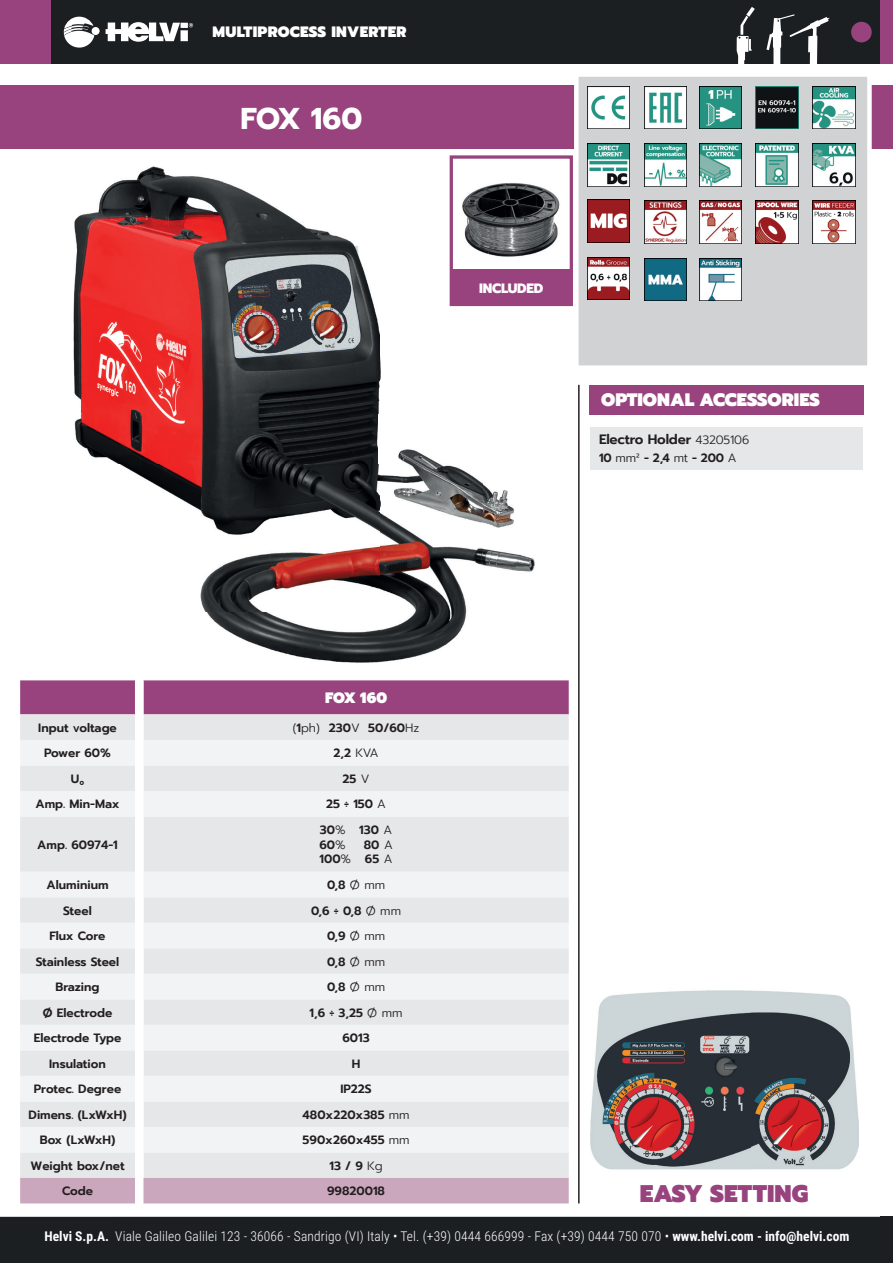
<style>
.page{position:relative;width:893px;height:1263px;background:#fff}
.page>*{position:absolute;margin:0;border:0;box-sizing:border-box;transform-origin:0 0}
.t1{font:700 30px "Prompt";letter-spacing:-.01em;color:#fff}
.t2{font:900 24px "Prompt";color:#98437e}
.t3{font:900 18px "Prompt";color:#fff}
.t4{font:900 15px "Prompt";letter-spacing:.02em;color:#fff}
.t5{font:300 13.5px "Roboto Condensed";letter-spacing:.01em;color:#fff}
.t6{font:600 13.5px "Prompt";letter-spacing:-.015em;color:#231f20}
.t7{font:800 13.5px "Prompt";letter-spacing:-.015em;color:#fff}
.t8{font:600 12px/14.4px "Prompt";color:#231f20}
.t9{font:600 12px "Prompt";letter-spacing:-.03em;color:#231f20}
.s1{font-weight:300;font-size:12px}
.s2{font-weight:300}
.s3{font-weight:700}
.s4{font-family:"Roboto"}
</style>
<div class="page">
<div style="left:0;top:1217px;width:893px;height:46px;background:#1b1f22"></div>
<div style="left:47px;top:0;width:846px;height:64px;background:#1b1f22"></div>
<div style="left:851px;top:22px;width:21px;height:20px;background:#98437e;border-radius:50%"></div>
<div style="left:0;top:0;width:51px;height:64px;background:#98437e"></div>
<div style="left:880px;top:0;width:13px;height:64px;background:#98437e"></div>
<svg style="left:64px;top:16px;width:36px;height:32px"></svg>
<svg style="left:106px;top:22px;width:87px;height:20px"></svg>
<hr style="left:578px;top:385px;width:2px;height:818px;background:#231f20">
<div style="left:0;top:85px;width:893px;height:64px;background:#98437e"></div>
<div style="left:574px;top:72px;width:298px;height:298px;background:#d1d2d4;border:4px solid #fff"></div>
<svg style="left:737px;top:7px;width:18px;height:57px"></svg>
<svg style="left:766px;top:14px;width:64px;height:59px"></svg>
<svg style="left:20px;top:680px;width:549px;height:523px"></svg>
<img style="left:73px;top:167px;width:409px;height:495px">
<img style="left:482px;top:306px;width:52px;height:266px">
<img style="left:591px;top:990px;width:268px;height:180px">
<svg style="left:450px;top:155px;width:123px;height:151px"></svg>
<img style="left:456px;top:177px;width:110px;height:80px">
<div style="left:450px;top:270px;width:122px;height:36px;background:#98437e"></div>
<img style="left:587px;top:86px;width:43px;height:43px">
<img style="left:587px;top:144px;width:43px;height:42px">
<img style="left:755px;top:144px;width:43px;height:42px">
<img style="left:699px;top:258px;width:42px;height:43px">
<img style="left:644px;top:86px;width:43px;height:43px">
<img style="left:699px;top:86px;width:42px;height:43px">
<img style="left:755px;top:86px;width:43px;height:43px">
<img style="left:587px;top:200px;width:43px;height:42px">
<img style="left:644px;top:258px;width:43px;height:43px">
<img style="left:813px;top:86px;width:42px;height:43px">
<img style="left:644px;top:144px;width:43px;height:42px">
<img style="left:699px;top:201px;width:42px;height:42px">
<img style="left:755px;top:201px;width:43px;height:42px">
<img style="left:699px;top:144px;width:42px;height:42px">
<img style="left:813px;top:201px;width:42px;height:42px">
<img style="left:644px;top:201px;width:43px;height:42px">
<img style="left:587px;top:257px;width:43px;height:43px">
<img style="left:813px;top:144px;width:42px;height:42px">
<div style="left:589px;top:385px;width:275px;height:30px;background:#98437e"></div>
<div style="left:590px;top:427px;width:273px;height:42px;background:#e6e7e9"></div>
<p class="t4" style="left:213px;top:20px;width:195px">MULTIPROCESS INVERTER</p>
<h1 class="t1" style="left:240px;top:96px;width:123px">FOX 160</h1>
<p class="t7" style="left:479px;top:278px;width:66px">INCLUDED</p>
<h3 class="t3" style="left:601px;top:386px;width:220px">OPTIONAL ACCESSORIES</h3>
<p class="t6" style="left:599px;top:429px;width:152px">Electro Holder <span class="s1">43205106</span></p>
<p class="t8" style="left:599px;top:451px;width:139px">10 <span class="s2">mm²</span> - 2,4 <span class="s2">mt</span> - 200 <span class="s2">A</span></p>
<p class="t4" style="left:325px;top:686px;width:63px">FOX 160</p>
<p class="t8" style="left:38px;top:720px;width:80px">Input voltage</p>
<p class="t8" style="left:293px;top:720px;width:128px"><span class="s2">(</span>1<span class="s2">ph)</span> 230<span class="s2">V</span> 50/60<span class="s2">Hz</span></p>
<p class="t8" style="left:44px;top:746px;width:68px">Power 60%</p>
<p class="t8" style="left:333px;top:746px;width:47px">2,2 <span class="s2">KVA</span></p>
<p class="t8" style="left:71px;top:771px;width:15px">U₀</p>
<p class="t8" style="left:343px;top:771px;width:28px">25 <span class="s2">V</span></p>
<p class="t8" style="left:36px;top:797px;width:86px">Amp. Min-Max</p>
<p class="t8" style="left:326px;top:797px;width:61px">25 ÷ 150 <span class="s2">A</span></p>
<p class="t8" style="left:37px;top:837px;width:82px">Amp. 60974-1</p>
<p class="t8" style="left:319px;top:823px;width:74px">30<span class="s2">%</span> 130 <span class="s2">A<br></span>60<span class="s2">%</span></p>
<p class="t8" style="left:320px;top:837px;width:75px;text-align:right">80 <span class="s2">A<br></span>100<span class="s2">%</span> 65 <span class="s2">A</span></p>
<p class="t8" style="left:47px;top:878px;width:63px">Aluminium</p>
<p class="t8" style="left:327px;top:878px;width:59px">0,8 <span class="s2">Ø mm</span></p>
<p class="t8" style="left:63px;top:903px;width:30px">Steel</p>
<p class="t8" style="left:311px;top:903px;width:91px">0,6 ÷ 0,8 <span class="s2">Ø mm</span></p>
<p class="t8" style="left:50px;top:929px;width:58px">Flux Core</p>
<p class="t8" style="left:327px;top:929px;width:60px">0,9 <span class="s2">Ø mm</span></p>
<p class="t8" style="left:36px;top:954px;width:85px">Stainless Steel</p>
<p class="t8" style="left:327px;top:954px;width:59px">0,8 <span class="s2">Ø mm</span></p>
<p class="t8" style="left:56px;top:980px;width:46px">Brazing</p>
<p class="t8" style="left:327px;top:980px;width:59px">0,8 <span class="s2">Ø mm</span></p>
<p class="t8" style="left:43px;top:1005px;width:71px">Ø Electrode</p>
<p class="t8" style="left:310px;top:1005px;width:94px">1,6 ÷ 3,25 <span class="s2">Ø mm</span></p>
<p class="t8" style="left:34px;top:1031px;width:89px">Electrode Type</p>
<p class="t8" style="left:342px;top:1031px;width:29px">6013</p>
<p class="t8" style="left:49px;top:1056px;width:58px">Insulation</p>
<p class="t8" style="left:352px;top:1056px;width:10px">H</p>
<p class="t8" style="left:34px;top:1082px;width:89px">Protec. Degree</p>
<p class="t8" style="left:340px;top:1082px;width:33px">IP22S</p>
<p class="t8" style="left:29px;top:1107px;width:99px">Dimens. (LxWxH)</p>
<p class="t8" style="left:303px;top:1107px;width:108px">480x220x385 <span class="s2">mm</span></p>
<p class="t9" style="left:40px;top:1131px;width:77px">Box (LxWxH)</p>
<p class="t8" style="left:303px;top:1133px;width:108px">590x260x455 <span class="s2">mm</span></p>
<p class="t8" style="left:30px;top:1158px;width:96px">Weight box/net</p>
<p class="t8" style="left:329px;top:1158px;width:55px">13 / 9 <span class="s2">Kg</span></p>
<p class="t8" style="left:62px;top:1184px;width:32px">Code</p>
<p class="t8" style="left:327px;top:1184px;width:59px">99820018</p>
<h2 class="t2" style="left:640px;top:1175px;width:170px">EASY SETTING</h2>
<p class="t5" style="left:45px;top:1227px;width:806px"><span class="s3">Helvi S.p.A.</span> Viale Galileo Galilei 123 - 36066 - Sandrigo (VI) Italy <span class="s4">•</span> Tel. (+39) 0444 666999 - Fax (+39) 0444 750 070 <span class="s4">•</span> <span class="s3">www.helvi.com - info@helvi.com</span></p>
</div>
